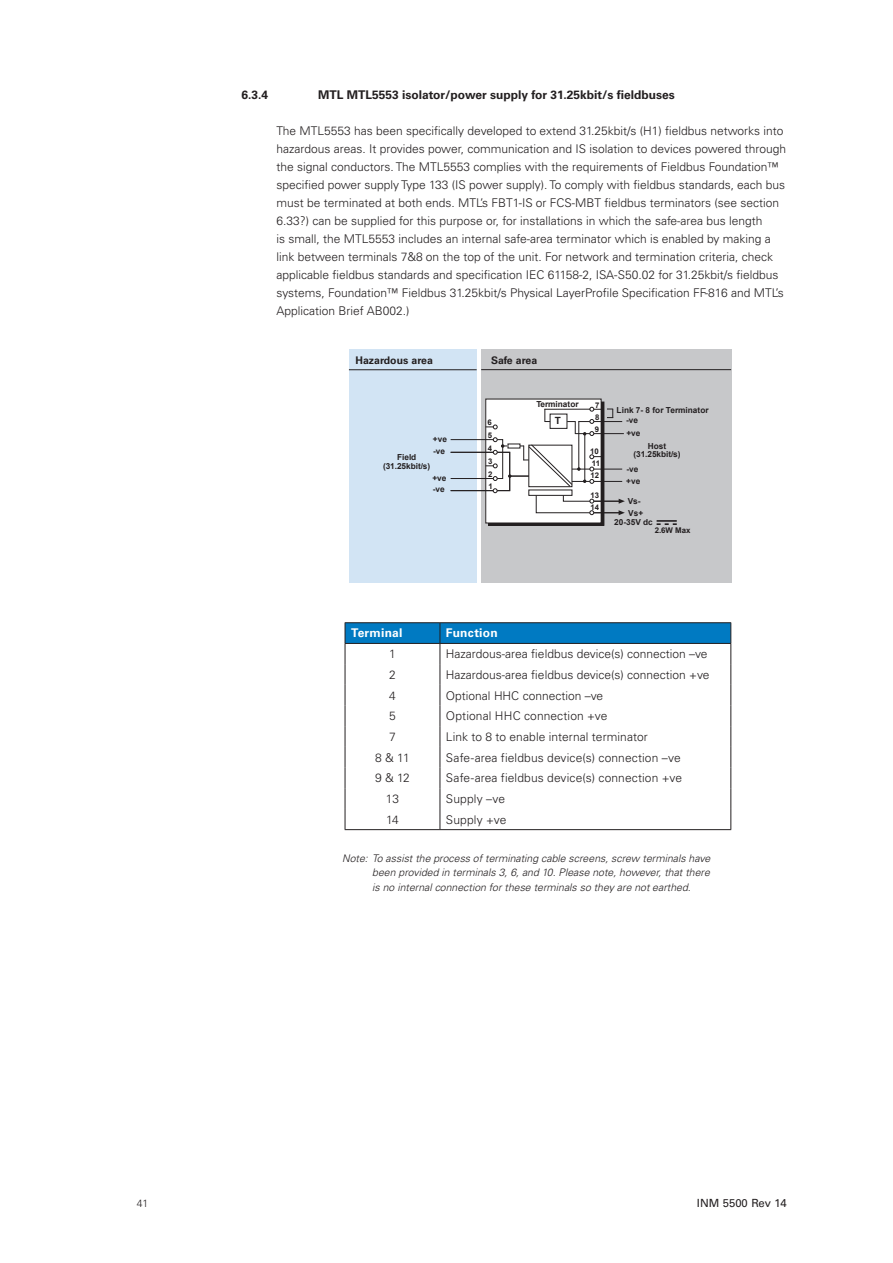
<style>
.page{position:relative;width:893px;height:1263px;background:#fff}
.page>*{position:absolute;margin:0;border:0;box-sizing:border-box;transform-origin:0 0}
.Body_text{font:300 12px/18px "Univers LT Pro 45";color:#231f20}
.terminal_table{font:300 12px "Univers LT Pro 45";color:#231f20}
.t1{font:700 12px "Univers LT Pro 65";color:#231f20}
.terminal_table_headi{font:300 12px "Univers LT Pro 45";letter-spacing:-.035em;color:#231f20}
.terminal_table_headi-2{font:700 12px "Univers LT Pro 65";letter-spacing:.02em;color:#fff}
.t2{font:11.25px "Univers LT Pro 55 Roman";color:#231f20}
.Spec_value{font:italic 300 10.5px "Univers LT Pro 45";color:#231f20}
.haz_safe{font:700 10.5px "Univers LT Pro 65";color:#231f20}
.t3{font:300 10.5px "Univers LT Pro 45";color:#231f20}
.t4{font:700 9.9px "Arial";color:#231f20}
.t5{font:700 8.25px/8.2px "Arial";color:#231f20;text-align:center}
.t6{font:700 7.8px/12.1px "Arial";color:#231f20}
</style>
<div class="page">
<div style="left:481px;top:349px;width:251px;height:234px;background:#c7c8ca"></div>
<hr style="left:481px;top:369px;width:250px;height:1px;background:#231f20">
<div style="left:349px;top:349px;width:128px;height:234px;background:#d2e4f4"></div>
<hr style="left:349px;top:369px;width:128px;height:1px;background:#231f20">
<div style="left:486px;top:399px;width:115px;height:124px;background:#fff"></div>
<div style="left:450px;top:439px;width:53px;height:40px;border:1px solid #231f20"></div>
<hr style="left:657px;top:520px;width:20px;height:2px;background:#231f20">
<svg style="left:657px;top:523px;width:20px;height:2px"></svg>
<div style="left:450px;top:452px;width:60px;height:39px;border:1px solid #231f20"></div>
<svg style="left:485px;top:407px;width:140px;height:108px"></svg>
<hr style="left:345px;top:622px;width:95px;height:1px;background:#231f20">
<hr style="left:440px;top:622px;width:291px;height:1px;background:#231f20">
<svg style="left:345px;top:623px;width:386px;height:206px"></svg>
<hr style="left:345px;top:829px;width:95px;height:1px;background:#231f20">
<hr style="left:440px;top:829px;width:291px;height:1px;background:#231f20">
<p class="t1" style="left:241px;top:87px;width:28px">6.3.4</p>
<p class="t1" style="left:318px;top:87px;width:358px">MTL MTL5553 isolator/power supply for 31.25kbit/s fieldbuses</p>
<p class="Body_text" style="left:276px;top:121px;width:511px">The MTL5553 has been specifically developed to extend 31.25kbit/s (H1) fieldbus networks into hazardous areas. It provides power, communication and IS isolation to devices powered through the signal conductors. The MTL5553 complies with the requirements of Fieldbus Foundation™ specified power supply Type 133 (IS power supply). To comply with fieldbus standards, each bus must be terminated at both ends. MTL’s FBT1-IS or FCS-MBT fieldbus terminators (see section 6.33?) can be supplied for this purpose or, for installations in which the safe-area bus length<br>is small, the MTL5553 includes an internal safe-area terminator which is enabled by making a link between terminals 7&amp;8 on the top of the unit. For network and termination criteria, check applicable fieldbus standards and specification IEC 61158-2, ISA-S50.02 for 31.25kbit/s fieldbus systems, Foundation™ Fieldbus 31.25kbit/s Physical LayerProfile Specification FF-816 and MTL’s Application Brief AB002.)</p>
<p class="haz_safe" style="left:355px;top:354px;width:79px">Hazardous area</p>
<p class="haz_safe" style="left:491px;top:354px;width:48px">Safe area</p>
<p class="t5" style="left:433px;top:434px;width:16px;line-height:11.4px;text-align:left">+ve -ve</p>
<p class="t5" style="left:432px;top:472px;width:16px;line-height:11.4px;text-align:left">+ve -ve</p>
<p class="t5" style="left:383px;top:453px;width:49px">Field (31.25kbit/s)</p>
<p class="t6" style="left:488px;top:416px;width:6px">6</p>
<p class="t6" style="left:488px;top:455px;width:6px">3</p>
<p class="t6" style="left:488px;top:429px;width:6px">5</p>
<p class="t6" style="left:488px;top:442px;width:6px">4</p>
<p class="t6" style="left:488px;top:468px;width:6px">2</p>
<p class="t6" style="left:488px;top:480px;width:6px">1</p>
<p class="t5" style="left:536px;top:400px;width:44px">Terminator</p>
<p class="t4" style="left:555px;top:414px;width:8px">T</p>
<p class="t6" style="left:595px;top:399px;width:6px">7</p>
<p class="t6" style="left:595px;top:411px;width:6px">8<br>9</p>
<p class="t6" style="left:590px;top:445px;width:10px">10</p>
<p class="t6" style="left:592px;top:457px;width:10px">11</p>
<p class="t6" style="left:590px;top:469px;width:10px">12</p>
<p class="t6" style="left:591px;top:489px;width:10px">13</p>
<p class="t6" style="left:590px;top:501px;width:10px">14</p>
<p class="t5" style="left:617px;top:406px;width:93px">Link 7- 8 for Terminator</p>
<p class="t5" style="left:626px;top:416px;width:13px">-ve</p>
<p class="t5" style="left:633px;top:442px;width:49px">Host (31.25kbit/s)</p>
<p class="t5" style="left:626px;top:429px;width:16px">+ve</p>
<p class="t5" style="left:626px;top:465px;width:13px">-ve</p>
<p class="t5" style="left:626px;top:477px;width:16px">+ve</p>
<p class="t5" style="left:628px;top:497px;width:14px">Vs-</p>
<p class="t5" style="left:628px;top:509px;width:16px">Vs+</p>
<p class="t5" style="left:614px;top:518px;width:40px">20-35V dc</p>
<p class="t6" style="left:655px;top:525px;width:37px">2.6W Max</p>
<p class="terminal_table_headi-2" style="left:351px;top:626px;width:53px">Terminal</p>
<p class="terminal_table_headi-2" style="left:446px;top:626px;width:53px">Function</p>
<p class="terminal_table_headi" style="left:389px;top:646px;width:8px">1</p>
<p class="terminal_table" style="left:446px;top:646px;width:263px">Hazardous-area fieldbus device(s) connection –ve</p>
<p class="terminal_table_headi" style="left:389px;top:667px;width:8px">2</p>
<p class="terminal_table" style="left:446px;top:667px;width:265px">Hazardous-area fieldbus device(s) connection +ve</p>
<p class="terminal_table_headi" style="left:389px;top:688px;width:8px">4</p>
<p class="terminal_table" style="left:446px;top:688px;width:159px">Optional HHC connection –ve</p>
<p class="terminal_table_headi" style="left:389px;top:709px;width:8px">5</p>
<p class="terminal_table" style="left:446px;top:709px;width:163px">Optional HHC connection +ve</p>
<p class="terminal_table_headi" style="left:389px;top:729px;width:8px">7</p>
<p class="terminal_table" style="left:446px;top:729px;width:203px">Link to 8 to enable internal terminator</p>
<p class="terminal_table_headi" style="left:375px;top:750px;width:36px">8 &amp; 11</p>
<p class="terminal_table" style="left:446px;top:750px;width:236px">Safe-area fieldbus device(s) connection –ve</p>
<p class="terminal_table_headi" style="left:375px;top:771px;width:36px">9 &amp; 12</p>
<p class="terminal_table" style="left:446px;top:771px;width:238px">Safe-area fieldbus device(s) connection +ve</p>
<p class="terminal_table_headi" style="left:386px;top:791px;width:15px">13</p>
<p class="terminal_table" style="left:446px;top:791px;width:61px">Supply –ve</p>
<p class="terminal_table_headi" style="left:386px;top:812px;width:14px">14</p>
<p class="terminal_table" style="left:446px;top:812px;width:62px">Supply +ve</p>
<p class="Spec_value" style="left:342px;top:852px;width:370px">Note: To assist the process of terminating cable screens, screw terminals have</p>
<p class="Spec_value" style="left:372px;top:866px;width:339px">been provided in terminals 3, 6, and 10. Please note, however, that there</p>
<p class="Spec_value" style="left:372px;top:881px;width:320px">is no internal connection for these terminals so they are not earthed.</p>
<p class="t3" style="left:137px;top:1197px;width:13px">41</p>
<p class="t2" style="left:697px;top:1196px;width:91px">INM 5500 Rev 14</p>
</div>
